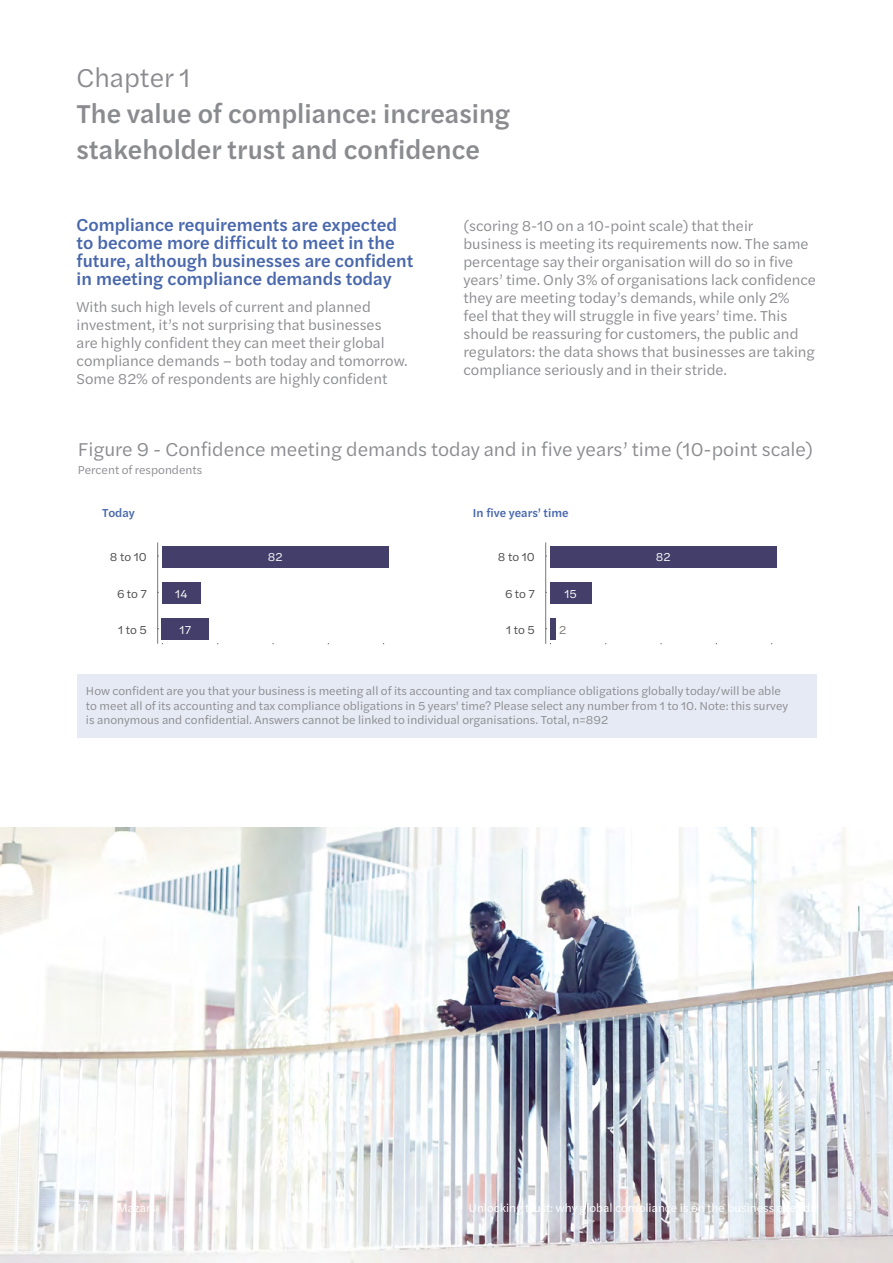
<style>
.page{position:relative;width:893px;height:1263px;background:#fff}
.page>*{position:absolute;margin:0;border:0;box-sizing:border-box;transform-origin:0 0}
.t1{font:500 27px/36px "Halyard Text";color:#8a8b8f}
.t2{font:27px "Halyard Text";color:#8a8b8f}
.t3{font:19.5px "Halyard Text";color:#8a8b8f}
.t4{font:500 18px/18px "Halyard Text";color:#4867ac}
.t5{font:15px/18px "Halyard Text";color:#8a8b8f}
.t6{font:12px/14.4px "Halyard Text";color:#8a8b8f}
.t7{font:12px "Halyard Text";color:#fff}
.t8{font:12px "Halyard Text";color:#484848}
.t9{font:500 12px "Halyard Text";color:#4867ac}
.t10{font:12px "Halyard Text";color:#7b7876}
</style>
<div class="page">
<img style="left:0;top:827px;width:893px;height:436px">
<div style="left:162px;top:546px;width:227px;height:21px;background:#443f6a"></div>
<div style="left:162px;top:582px;width:39px;height:22px;background:#443f6a"></div>
<div style="left:162px;top:619px;width:47px;height:21px;background:#443f6a"></div>
<hr style="left:157px;top:542px;width:1px;height:102px;background:#7b7876">
<div style="left:77px;top:674px;width:739px;height:64px;background:#e5eaf4"></div>
<div style="left:550px;top:546px;width:227px;height:21px;background:#443f6a"></div>
<div style="left:550px;top:582px;width:41px;height:22px;background:#443f6a"></div>
<div style="left:550px;top:619px;width:5px;height:21px;background:#443f6a"></div>
<hr style="left:545px;top:542px;width:1px;height:102px;background:#7b7876">
<h1 class="t2" style="left:77px;top:58px;width:116px">Chapter 1</h1>
<h1 class="t1" style="left:77px;top:94px;width:435px">The value of compliance: increasing stakeholder trust and confidence</h1>
<p class="t4" style="left:77px;top:215px;width:338px">Compliance requirements are expected to become more difficult to meet in the future, although businesses are confident in meeting compliance demands today</p>
<p class="t5" style="left:77px;top:297px;width:333px">With such high levels of current and planned investment, it’s not surprising that businesses<br>are highly confident they can meet their global compliance demands – both today and tomorrow.<br>Some 82% of respondents are highly confident</p>
<p class="t5" style="left:463px;top:216px;width:354px">(scoring 8-10 on a 10-point scale) that their<br>business is meeting its requirements now. The same percentage say their organisation will do so in five years’ time. Only 3% of organisations lack confidence they are meeting today’s demands, while only 2% feel that they will struggle in five years’ time. This should be reassuring for customers, the public and regulators: the data shows that businesses are taking compliance seriously and in their stride.</p>
<h2 class="t3" style="left:78px;top:435px;width:737px">Figure 9 - Confidence meeting demands today and in five years’ time (10-point scale)</h2>
<p class="t6" style="left:78px;top:462px;width:126px">Percent of respondents</p>
<p class="t9" style="left:102px;top:504px;width:34px">Today</p>
<p class="t9" style="left:473px;top:504px;width:97px">In five years’ time</p>
<p class="t8" style="left:498px;top:549px;width:38px">8 to 10</p>
<p class="t8" style="left:505px;top:585px;width:31px">6 to 7</p>
<p class="t8" style="left:506px;top:621px;width:30px">1 to 5</p>
<p class="t8" style="left:110px;top:549px;width:38px">8 to 10</p>
<p class="t8" style="left:117px;top:585px;width:31px">6 to 7</p>
<p class="t8" style="left:118px;top:621px;width:30px">1 to 5</p>
<p class="t7" style="left:268px;top:549px;width:16px">82</p>
<p class="t7" style="left:175px;top:585px;width:14px">14</p>
<p class="t7" style="left:180px;top:621px;width:13px">17</p>
<p class="t7" style="left:564px;top:585px;width:14px">15</p>
<p class="t10" style="left:559px;top:621px;width:9px">2</p>
<p class="t7" style="left:656px;top:549px;width:16px">82</p>
<p class="t6" style="left:86px;top:683px;width:704px">How confident are you that your business is meeting all of its accounting and tax compliance obligations globally today/will be able to meet all of its accounting and tax compliance obligations in 5 years' time? Please select any number from 1 to 10. Note: this survey is anonymous and confidential. Answers cannot be linked to individual organisations. Total, n=892</p>
<p class="t7" style="left:77px;top:1199px;width:14px">14</p>
<p class="t7" style="left:117px;top:1199px;width:40px">Mazars</p>
<p class="t7" style="left:469px;top:1199px;width:349px">Unlocking trust: why global compliance is on the business agenda</p>
</div>
